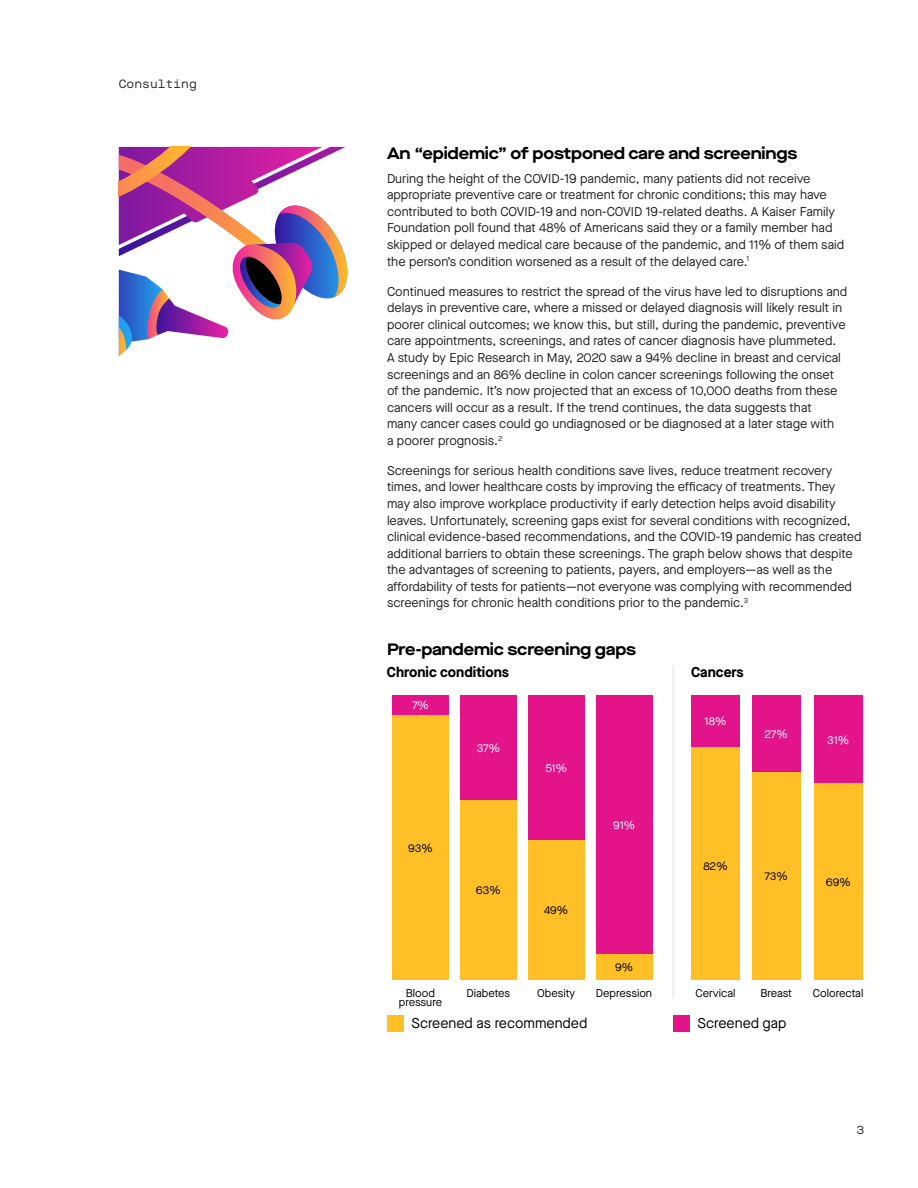
<style>
.page{position:relative;width:918px;height:1188px;background:#fff}
.page>*{position:absolute;margin:0;border:0;box-sizing:border-box;transform-origin:0 0}
.Large_subhead{font:700 16.5px "Maison Neue Extended";letter-spacing:-.01em;color:#000}
.t1{font:14.25px "Maison Neue";color:#000}
.t2{font:700 14.25px "Maison Neue";color:#000}
.Body_Text{font:12.75px/16.5px "Maison Neue";color:#231f20}
.Practice_Name{font:12px "Maison Neue Mono";color:#231f20}
.t3{font:11.25px "Maison Neue";color:#000}
.t4{font:11.25px "Maison Neue";letter-spacing:-.02em;color:#fff}
</style>
<div class="page">
<svg style="left:119px;top:147px;width:229px;height:209px"></svg>
<div style="left:392px;top:715px;width:57px;height:265px;background:#febf27"></div>
<div style="left:392px;top:695px;width:57px;height:20px;background:#e3138a"></div>
<div style="left:460px;top:695px;width:57px;height:106px;background:#e3138a"></div>
<div style="left:528px;top:695px;width:57px;height:146px;background:#e3138a"></div>
<div style="left:596px;top:695px;width:57px;height:259px;background:#e3138a"></div>
<div style="left:460px;top:801px;width:57px;height:179px;background:#febf27"></div>
<div style="left:528px;top:841px;width:57px;height:139px;background:#febf27"></div>
<div style="left:596px;top:954px;width:57px;height:26px;background:#febf27"></div>
<div style="left:387px;top:1015px;width:16px;height:16px;background:#febf27"></div>
<div style="left:673px;top:1015px;width:16px;height:16px;background:#e3138a"></div>
<hr style="left:673px;top:666px;width:1px;height:331px;background:#ddd">
<div style="left:691px;top:747px;width:49px;height:233px;background:#febf27"></div>
<div style="left:752px;top:772px;width:48px;height:208px;background:#febf27"></div>
<div style="left:691px;top:695px;width:49px;height:52px;background:#e3138a"></div>
<div style="left:752px;top:695px;width:48px;height:77px;background:#e3138a"></div>
<div style="left:814px;top:695px;width:49px;height:89px;background:#e3138a"></div>
<div style="left:814px;top:784px;width:49px;height:196px;background:#febf27"></div>
<p class="Practice_Name" style="left:119px;top:76px;width:79px">Consulting</p>
<p class="Large_subhead" style="left:387px;top:142px;width:412px">An “epidemic” of postponed care and screenings</p>
<p class="Body_Text" style="left:387px;top:170px;width:459px">During the height of the COVID-19 pandemic, many patients did not receive appropriate preventive care or treatment for chronic conditions; this may have contributed to both COVID-19 and non-COVID 19-related deaths. A Kaiser Family Foundation poll found that 48% of Americans said they or a family member had skipped or delayed medical care because of the pandemic, and 11% of them said the person’s condition worsened as a result of the delayed care.<sup>1</sup></p>
<p class="Body_Text" style="left:387px;top:283px;width:462px">Continued measures to restrict the spread of the virus have led to disruptions and delays in preventive care, where a missed or delayed diagnosis will likely result in poorer clinical outcomes; we know this, but still, during the pandemic, preventive care appointments, screenings, and rates of cancer diagnosis have plummeted.<br>A study by Epic Research in May, 2020 saw a 94% decline in breast and cervical screenings and an 86% decline in colon cancer screenings following the onset of the pandemic. It’s now projected that an excess of 10,000 deaths from these cancers will occur as a result. If the trend continues, the data suggests that<br>many cancer cases could go undiagnosed or be diagnosed at a later stage with<br>a poorer prognosis.<sup>2</sup></p>
<p class="Body_Text" style="left:387px;top:462px;width:476px">Screenings for serious health conditions save lives, reduce treatment recovery times, and lower healthcare costs by improving the efficacy of treatments. They may also improve workplace productivity if early detection helps avoid disability leaves. Unfortunately, screening gaps exist for several conditions with recognized, clinical evidence-based recommendations, and the COVID-19 pandemic has created additional barriers to obtain these screenings. The graph below shows that despite the advantages of screening to patients, payers, and employers—as well as the affordability of tests for patients—not everyone was complying with recommended screenings for chronic health conditions prior to the pandemic.<sup>3</sup></p>
<p class="Large_subhead" style="left:387px;top:637px;width:250px">Pre-pandemic screening gaps</p>
<p class="t2" style="left:387px;top:662px;width:123px">Chronic conditions</p>
<p class="t2" style="left:691px;top:662px;width:54px">Cancers</p>
<p class="t4" style="left:412px;top:698px;width:18px">7%</p>
<p class="t3" style="left:408px;top:840px;width:26px">93%</p>
<p class="t4" style="left:477px;top:741px;width:25px">37%</p>
<p class="t3" style="left:476px;top:883px;width:26px">63%</p>
<p class="t3" style="left:406px;top:986px;width:31px">Blood</p>
<p class="t3" style="left:466px;top:986px;width:45px">Diabetes</p>
<p class="t3" style="left:399px;top:995px;width:45px">pressure</p>
<p class="t4" style="left:545px;top:761px;width:23px">51%</p>
<p class="t3" style="left:544px;top:903px;width:25px">49%</p>
<p class="t4" style="left:613px;top:817px;width:23px">91%</p>
<p class="t3" style="left:615px;top:960px;width:19px">9%</p>
<p class="t4" style="left:705px;top:714px;width:23px">18%</p>
<p class="t4" style="left:765px;top:726px;width:25px">27%</p>
<p class="t4" style="left:827px;top:732px;width:23px">31%</p>
<p class="t3" style="left:703px;top:859px;width:26px">82%</p>
<p class="t3" style="left:765px;top:869px;width:25px">73%</p>
<p class="t3" style="left:826px;top:874px;width:26px">69%</p>
<p class="t3" style="left:537px;top:986px;width:40px">Obesity</p>
<p class="t3" style="left:596px;top:986px;width:58px">Depression</p>
<p class="t3" style="left:695px;top:986px;width:42px">Cervical</p>
<p class="t3" style="left:760px;top:986px;width:33px">Breast</p>
<p class="t3" style="left:813px;top:986px;width:52px">Colorectal</p>
<p class="t1" style="left:411px;top:1014px;width:178px">Screened as recommended</p>
<p class="t1" style="left:698px;top:1014px;width:90px">Screened gap</p>
<p class="Practice_Name" style="left:856px;top:1122px;width:9px">3</p>
</div>
